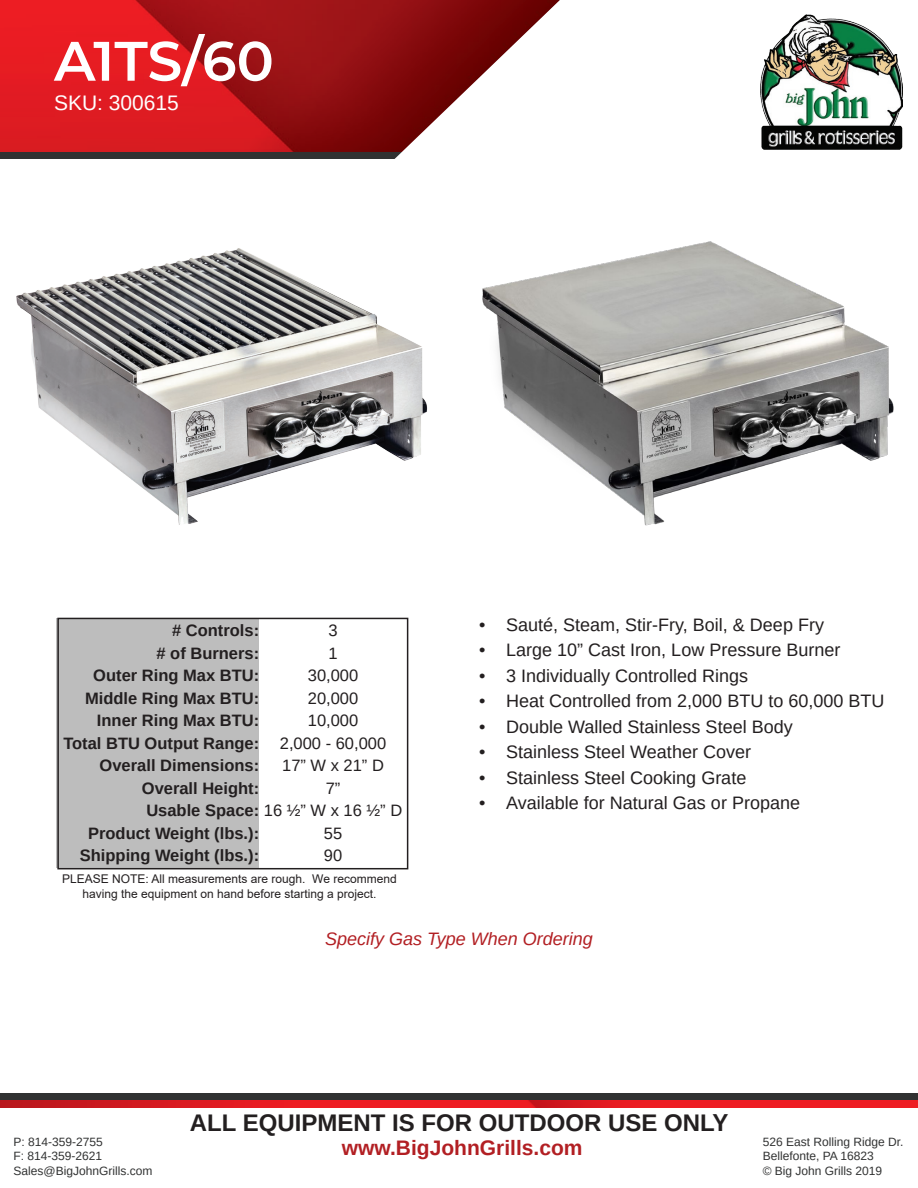
<style>
.page{position:relative;width:918px;height:1188px;background:#fff}
.page>*{position:absolute;margin:0;border:0;box-sizing:border-box;transform-origin:0 0}
.t1{font:600 55.5px "Montserrat";letter-spacing:-.005em;color:#fff}
.t2{font:700 24px "Arimo";color:#231f20}
.t3{font:700 21px "Arimo";color:#b21f23}
.t4{font:21px "Arimo";color:#fff}
.t5{font:18px "Arimo";color:#231f20}
.t6{font:italic 18px "Arimo";color:#b21f23}
.t7{font:700 16.5px "Arimo";color:#231f20}
.t8{font:16.5px "Arimo";color:#231f20}
.t9{font:12px "Arimo";color:#313232}
.t10{font:12px/14.4px "Arial";color:#231f20;text-align:center}
.s1{font-weight:400}
</style>
<div class="page">
<img style="left:0;top:0;width:847px;height:152px">
<img style="left:0;top:1100px;width:918px;height:7px">
<div style="left:0;top:1094px;width:918px;height:6px;background:#313232"></div>
<img style="left:760px;top:15px;width:142px;height:134px">
<div style="left:57px;top:618px;width:202px;height:249px;background:#bdbdbd"></div>
<div style="left:57px;top:618px;width:351px;height:251px;border:2px solid #231f20"></div>
<div style="left:0;top:152px;width:407px;height:7px;background:#313232"></div>
<svg style="left:392px;top:0;width:190px;height:159px"></svg>
<img style="left:16px;top:248px;width:412px;height:277px">
<img style="left:482px;top:241px;width:412px;height:285px">
<p class="t1" style="left:54px;top:22px;width:221px">A1TS/60</p>
<p class="t4" style="left:54px;top:90px;width:126px">SKU: 300615</p>
<p class="t7" style="left:172px;top:619px;width:89px"># Controls:</p>
<p class="t7" style="left:157px;top:642px;width:104px"># of Burners:</p>
<p class="t7" style="left:93px;top:664px;width:167px">Outer Ring Max BTU:</p>
<p class="t7" style="left:85px;top:687px;width:176px">Middle Ring Max BTU:</p>
<p class="t7" style="left:97px;top:709px;width:164px">Inner Ring Max BTU:</p>
<p class="t7" style="left:63px;top:732px;width:197px">Total BTU Output Range:</p>
<p class="t7" style="left:100px;top:754px;width:161px">Overall Dimensions:</p>
<p class="t7" style="left:142px;top:777px;width:119px">Overall Height:</p>
<p class="t7" style="left:146px;top:799px;width:257px">Usable Space: <span class="s1">16 ½” W x 16 ½” D</span></p>
<p class="t7" style="left:88px;top:822px;width:173px">Product Weight (lbs.):</p>
<p class="t7" style="left:80px;top:844px;width:181px">Shipping Weight (lbs.):</p>
<p class="t8" style="left:328px;top:620px;width:11px">3</p>
<p class="t8" style="left:328px;top:642px;width:11px">1</p>
<p class="t8" style="left:308px;top:665px;width:52px">30,000</p>
<p class="t8" style="left:308px;top:687px;width:52px">20,000</p>
<p class="t8" style="left:308px;top:710px;width:52px">10,000</p>
<p class="t8" style="left:280px;top:732px;width:108px">2,000 - 60,000</p>
<p class="t8" style="left:282px;top:755px;width:103px">17” W x 21” D</p>
<p class="t8" style="left:326px;top:777px;width:16px">7”</p>
<p class="t8" style="left:324px;top:822px;width:20px">55</p>
<p class="t8" style="left:324px;top:845px;width:20px">90</p>
<p class="t10" style="left:62px;top:872px;width:336px">PLEASE NOTE: All measurements are rough. We recommend having the equipment on hand before starting a project.</p>
<p class="t5" style="left:479px;top:613px;width:346px">• Sauté, Steam, Stir-Fry, Boil, &amp; Deep Fry</p>
<p class="t5" style="left:479px;top:639px;width:363px">• Large 10” Cast Iron, Low Pressure Burner</p>
<p class="t5" style="left:479px;top:664px;width:271px">• 3 Individually Controlled Rings</p>
<p class="t5" style="left:479px;top:690px;width:407px">• Heat Controlled from 2,000 BTU to 60,000 BTU</p>
<p class="t5" style="left:479px;top:715px;width:315px">• Double Walled Stainless Steel Body</p>
<p class="t5" style="left:479px;top:741px;width:273px">• Stainless Steel Weather Cover</p>
<p class="t5" style="left:479px;top:766px;width:269px">• Stainless Steel Cooking Grate</p>
<p class="t5" style="left:479px;top:792px;width:322px">• Available for Natural Gas or Propane</p>
<p class="t6" style="left:325px;top:926px;width:269px">Specify Gas Type When Ordering</p>
<p class="t9" style="left:14px;top:1134px;width:91px">P: 814-359-2755</p>
<p class="t9" style="left:14px;top:1148px;width:90px">F: 814-359-2621</p>
<p class="t9" style="left:14px;top:1163px;width:140px">Sales@BigJohnGrills.com</p>
<p class="t2" style="left:190px;top:1106px;width:540px">ALL EQUIPMENT IS FOR OUTDOOR USE ONLY</p>
<p class="t3" style="left:342px;top:1134px;width:242px">www.BigJohnGrills.com</p>
<p class="t9" style="left:763px;top:1134px;width:142px">526 East Rolling Ridge Dr.</p>
<p class="t9" style="left:763px;top:1148px;width:113px">Bellefonte, PA 16823</p>
<p class="t9" style="left:763px;top:1163px;width:121px">© Big John Grills 2019</p>
</div>
